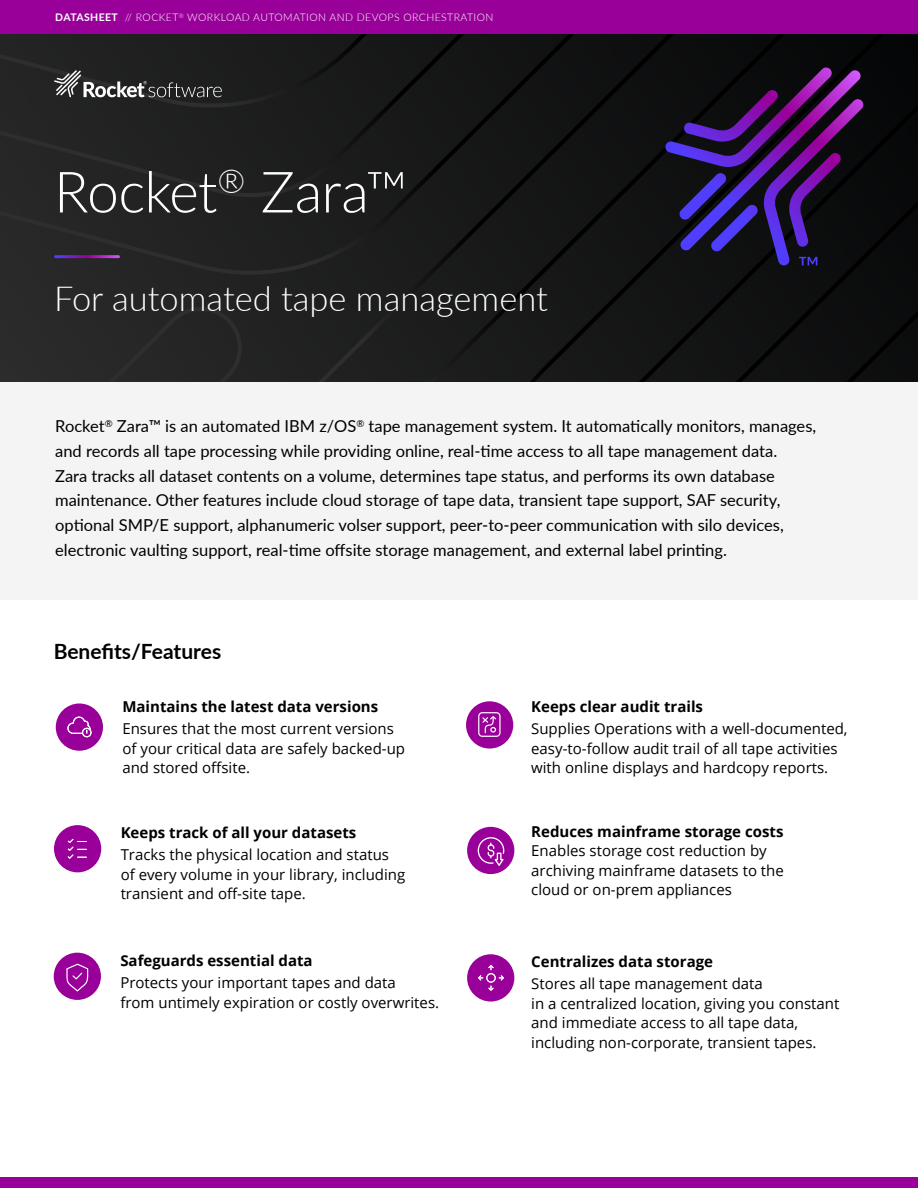
<style>
.page{position:relative;width:918px;height:1188px;background:#fff}
.page>*{position:absolute;margin:0;border:0;box-sizing:border-box;transform-origin:0 0}
.H1-Product_name{font:300 57px "Lato";letter-spacing:-.015em;color:#fff}
.t1{font:300 34.5px "Lato";color:#fff}
.H7{font:700 21px "Lato";color:#000}
.body_product_intro_summary{font:16.5px/24.8px "Lato";color:#000}
.body_copy_text{font:15px/19.5px "Open Sans";color:#000}
.benefits_title_bold{font:700 15px "Open Sans";color:#000}
.body_copy_text-2{font:700 15px "Open Sans";color:#000}
.eyebrow___category{font:300 10.5px "Lato";letter-spacing:.04em;color:#fff}
.s1{font-weight:700}
</style>
<div class="page">
<div style="left:0;top:1177px;width:918px;height:11px;background:#909"></div>
<svg style="left:0;top:0;width:918px;height:382px;background:#191919"></svg>
<svg style="left:665px;top:68px;width:198px;height:198px;background:#2a1345"></svg>
<svg style="left:54px;top:70px;width:168px;height:27px;background:#484949"></svg>
<hr style="left:56px;top:255px;width:62px;height:3px;background:#fff">
<div style="left:1px;top:0;width:917px;height:34px;background:#909"></div>
<div style="left:0;top:382px;width:918px;height:218px;background:#f4f4f5"></div>
<div style="left:54px;top:953px;width:47px;height:47px;background:#909;border-radius:50%"></div>
<svg style="left:66px;top:963px;width:23px;height:29px"></svg>
<div style="left:54px;top:825px;width:47px;height:47px;background:#909;border-radius:50%"></div>
<svg style="left:67px;top:838px;width:19px;height:21px"></svg>
<div style="left:466px;top:701px;width:47px;height:48px;background:#909;border-radius:50%"></div>
<div style="left:478px;top:712px;width:23px;height:25px;border:1px solid #fff;border-radius:4px"></div>
<svg style="left:482px;top:716px;width:15px;height:18px"></svg>
<div style="left:467px;top:954px;width:47px;height:48px;background:#909;border-radius:50%"></div>
<svg style="left:478px;top:965px;width:26px;height:26px"></svg>
<div style="left:56px;top:703px;width:47px;height:48px;background:#909;border-radius:50%"></div>
<svg style="left:67px;top:716px;width:25px;height:22px"></svg>
<div style="left:467px;top:827px;width:47px;height:47px;background:#909;border-radius:50%"></div>
<svg style="left:477px;top:837px;width:28px;height:29px"></svg>
<p class="eyebrow___category" style="left:55px;top:10px;width:440px"><span class="s1">DATASHEET</span> // ROCKET<sup>®</sup> WORKLOAD AUTOMATION AND DEVOPS ORCHESTRATION</p>
<p class="H1-Product_name" style="left:54px;top:152px;width:355px">Rocket<sup>®</sup> Zara™</p>
<h5 class="t1" style="left:54px;top:275px;width:495px">For automated tape management</h5>
<p class="body_product_intro_summary" style="left:55px;top:413px;width:763px">Rocket<sup>®</sup> Zara™ is an automated IBM z/OS<sup>®</sup> tape management system. It automatically monitors, manages, and records all tape processing while providing online, real-time access to all tape management data.<br>Zara tracks all dataset contents on a volume, determines tape status, and performs its own database maintenance. Other features include cloud storage of tape data, transient tape support, SAF security, optional SMP/E support, alphanumeric volser support, peer-to-peer communication with silo devices, electronic vaulting support, real-time offsite storage management, and external label printing.</p>
<p class="H7" style="left:54px;top:636px;width:169px">Benefits/Features</p>
<p class="benefits_title_bold" style="left:122px;top:696px;width:257px">Maintains the latest data versions</p>
<p class="body_copy_text" style="left:122px;top:719px;width:284px">Ensures that the most current versions of your critical data are safely backed-up and stored offsite.</p>
<p class="benefits_title_bold" style="left:121px;top:822px;width:237px">Keeps track of all your datasets</p>
<p class="body_copy_text" style="left:121px;top:845px;width:286px">Tracks the physical location and status of every volume in your library, including transient and off-site tape.</p>
<p class="benefits_title_bold" style="left:120px;top:949px;width:194px">Safeguards essential data</p>
<p class="body_copy_text" style="left:120px;top:972px;width:320px">Protects your important tapes and data<br>from untimely expiration or costly overwrites.</p>
<p class="benefits_title_bold" style="left:531px;top:696px;width:173px">Keeps clear audit trails</p>
<p class="body_copy_text" style="left:531px;top:719px;width:318px">Supplies Operations with a well-documented, easy-to-follow audit trail of all tape activities with online displays and hardcopy reports.</p>
<p class="body_copy_text-2" style="left:531px;top:821px;width:254px">Reduces mainframe storage costs</p>
<p class="body_copy_text" style="left:531px;top:841px;width:254px">Enables storage cost reduction by archiving mainframe datasets to the cloud or on-prem appliances</p>
<p class="benefits_title_bold" style="left:531px;top:951px;width:183px">Centralizes data storage</p>
<p class="body_copy_text" style="left:531px;top:974px;width:310px">Stores all tape management data<br>in a centralized location, giving you constant and immediate access to all tape data, including non-corporate, transient tapes.</p>
</div>
